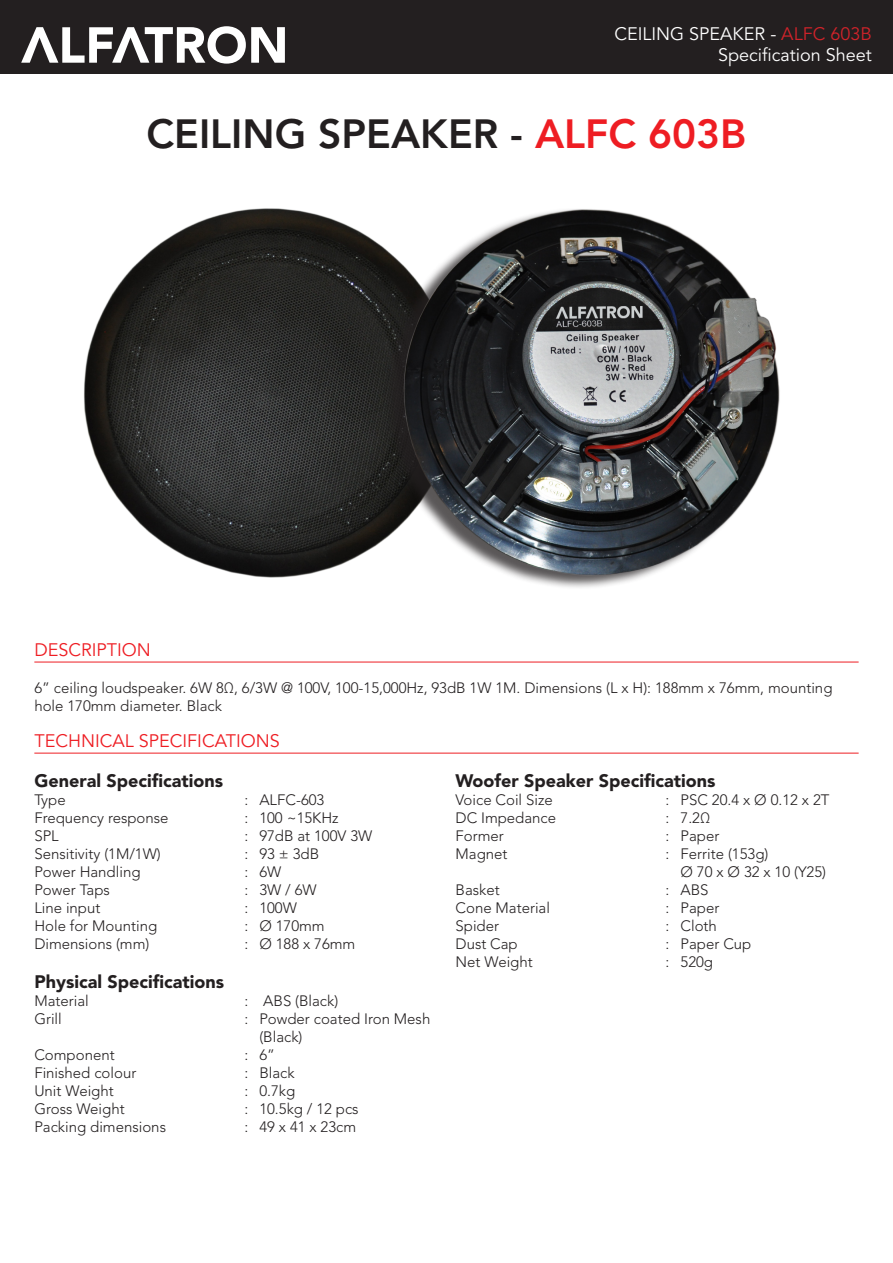
<style>
.page{position:relative;width:893px;height:1263px;background:#fff}
.page>*{position:absolute;margin:0;border:0;box-sizing:border-box;transform-origin:0 0}
.t1{font:800 40.5px "Avenir LT Std";color:#231f20}
.t2{font:900 18px "Avenir LT Std";color:#231f20}
.t3{font:18px/21.6px "Avenir LT Std";color:#fff;text-align:right}
.t4{font:18px "Avenir LT Std";color:#ee1d23}
.t5{font:300 15px/18px "Avenir LT Std";color:#231f20}
.s1{color:#d1232a}
.s2{color:#ee1d23}
</style>
<div class="page">
<div style="left:0;top:0;width:893px;height:74px;background:#231f20"></div>
<svg style="left:21px;top:26px;width:264px;height:38px"></svg>
<hr style="left:34px;top:662px;width:825px;height:1px;background:#ee1d23">
<hr style="left:34px;top:753px;width:825px;height:1px;background:#ee1d23">
<img style="left:84px;top:208px;width:299px;height:370px">
<div style="left:383px;top:208px;width:390px;height:381px;background:#231f20;opacity:.75"></div>
<img style="left:404px;top:208px;width:376px;height:373px">
<p class="t3" style="left:614px;top:23px;width:259px">CEILING SPEAKER - <span class="s1">ALFC 603B<br></span>Specification Sheet</p>
<p class="t1" style="left:147px;top:110px;width:601px">CEILING SPEAKER - <span class="s2">ALFC 603B</span></p>
<p class="t4" style="left:34px;top:639px;width:118px">DESCRIPTION</p>
<p class="t5" style="left:34px;top:679px;width:800px">6” ceiling loudspeaker. 6W 8Ω, 6/3W @ 100V, 100-15,000Hz, 93dB 1W 1M. Dimensions (L x H): 188mm x 76mm, mounting hole 170mm diameter. Black</p>
<p class="t4" style="left:34px;top:731px;width:247px">TECHNICAL SPECIFICATIONS</p>
<p class="t2" style="left:34px;top:769px;width:190px">General Specifications</p>
<p class="t5" style="left:34px;top:790px;width:33px">Type</p>
<p class="t5" style="left:244px;top:790px;width:82px">: ALFC-603</p>
<p class="t5" style="left:34px;top:808px;width:136px">Frequency response</p>
<p class="t5" style="left:244px;top:808px;width:96px">: 100 ~15KHz</p>
<p class="t5" style="left:34px;top:826px;width:26px">SPL</p>
<p class="t5" style="left:244px;top:826px;width:129px">: 97dB at 100V 3W</p>
<p class="t5" style="left:34px;top:844px;width:128px">Sensitivity (1M/1W)</p>
<p class="t5" style="left:244px;top:844px;width:76px">: 93 ± 3dB</p>
<p class="t5" style="left:34px;top:862px;width:108px">Power Handling</p>
<p class="t5" style="left:244px;top:862px;width:38px">: 6W</p>
<p class="t5" style="left:34px;top:880px;width:77px">Power Taps</p>
<p class="t5" style="left:244px;top:880px;width:74px">: 3W / 6W</p>
<p class="t5" style="left:34px;top:898px;width:68px">Line input</p>
<p class="t5" style="left:244px;top:898px;width:54px">: 100W</p>
<p class="t5" style="left:34px;top:916px;width:124px">Hole for Mounting</p>
<p class="t5" style="left:244px;top:916px;width:82px">: Ø 170mm</p>
<p class="t5" style="left:34px;top:934px;width:117px">Dimensions (mm)</p>
<p class="t5" style="left:244px;top:934px;width:112px">: Ø 188 x 76mm</p>
<p class="t2" style="left:34px;top:971px;width:191px">Physical Specifications</p>
<p class="t5" style="left:34px;top:992px;width:56px">Material</p>
<p class="t5" style="left:244px;top:992px;width:95px">: ABS (Black)</p>
<p class="t5" style="left:34px;top:1010px;width:29px">Grill</p>
<p class="t5" style="left:244px;top:1010px;width:187px">: Powder coated Iron Mesh</p>
<p class="t5" style="left:259px;top:1028px;width:45px">(Black)</p>
<p class="t5" style="left:34px;top:1046px;width:82px">Component</p>
<p class="t5" style="left:244px;top:1046px;width:32px">: 6”</p>
<p class="t5" style="left:34px;top:1064px;width:103px">Finished colour</p>
<p class="t5" style="left:244px;top:1064px;width:52px">: Black</p>
<p class="t5" style="left:34px;top:1082px;width:81px">Unit Weight</p>
<p class="t5" style="left:244px;top:1082px;width:52px">: 0.7kg</p>
<p class="t5" style="left:34px;top:1100px;width:92px">Gross Weight</p>
<p class="t5" style="left:244px;top:1100px;width:116px">: 10.5kg / 12 pcs</p>
<p class="t5" style="left:34px;top:1118px;width:133px">Packing dimensions</p>
<p class="t5" style="left:244px;top:1118px;width:113px">: 49 x 41 x 23cm</p>
<p class="t2" style="left:456px;top:769px;width:261px">Woofer Speaker Specifications</p>
<p class="t5" style="left:456px;top:790px;width:99px">Voice Coil Size</p>
<p class="t5" style="left:666px;top:790px;width:165px">: PSC 20.4 x Ø 0.12 x 2T</p>
<p class="t5" style="left:456px;top:808px;width:102px">DC Impedance</p>
<p class="t5" style="left:666px;top:808px;width:46px">: 7.2Ω</p>
<p class="t5" style="left:456px;top:826px;width:50px">Former</p>
<p class="t5" style="left:666px;top:826px;width:55px">: Paper</p>
<p class="t5" style="left:456px;top:844px;width:53px">Magnet</p>
<p class="t5" style="left:666px;top:844px;width:104px">: Ferrite (153g)</p>
<p class="t5" style="left:681px;top:862px;width:147px">Ø 70 x Ø 32 x 10 (Y25)</p>
<p class="t5" style="left:456px;top:880px;width:46px">Basket</p>
<p class="t5" style="left:666px;top:880px;width:45px">: ABS</p>
<p class="t5" style="left:456px;top:898px;width:96px">Cone Material</p>
<p class="t5" style="left:666px;top:898px;width:55px">: Paper</p>
<p class="t5" style="left:456px;top:916px;width:45px">Spider</p>
<p class="t5" style="left:666px;top:916px;width:53px">: Cloth</p>
<p class="t5" style="left:456px;top:934px;width:64px">Dust Cap</p>
<p class="t5" style="left:666px;top:934px;width:87px">: Paper Cup</p>
<p class="t5" style="left:456px;top:952px;width:79px">Net Weight</p>
<p class="t5" style="left:666px;top:952px;width:49px">: 520g</p>
</div>
